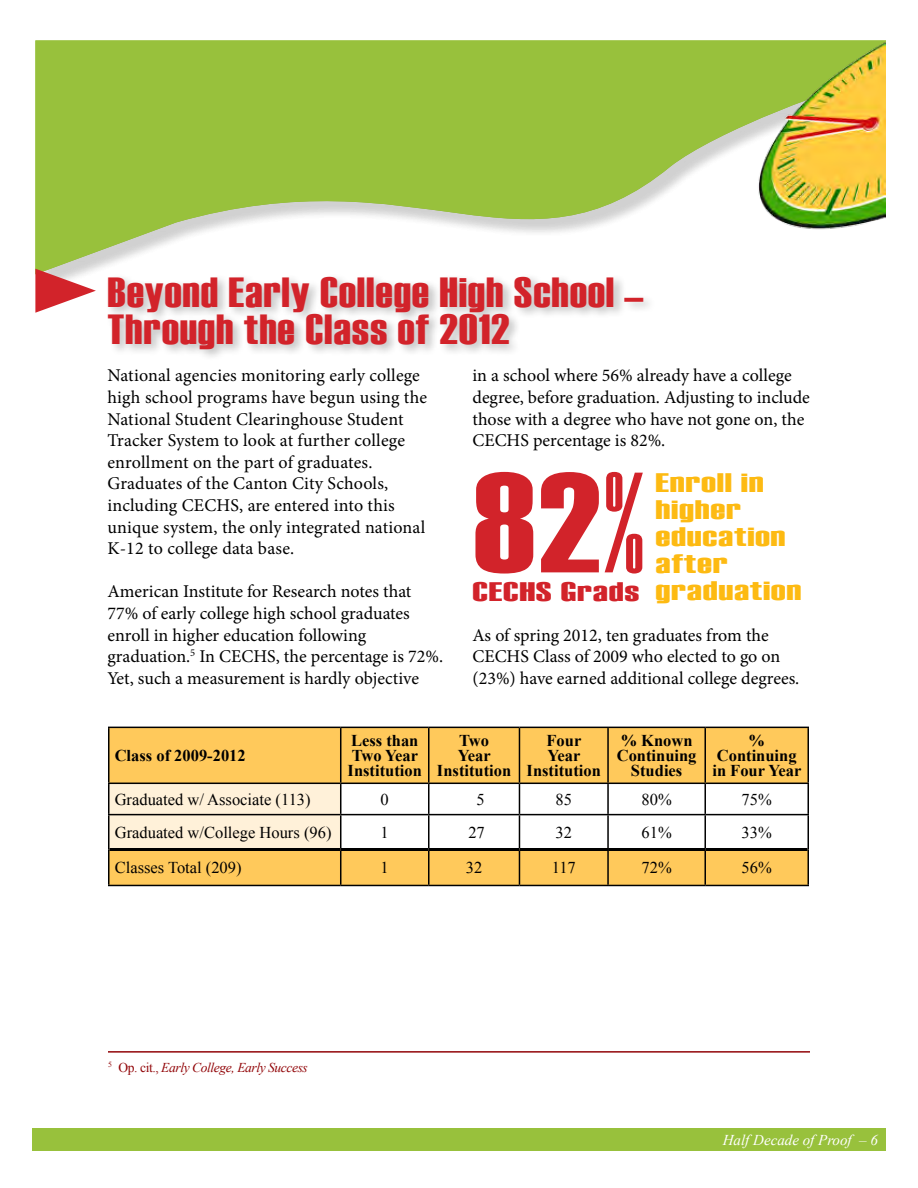
<style>
.page{position:relative;width:918px;height:1188px;background:#fff}
.page>*{position:absolute;margin:0;border:0;box-sizing:border-box;transform-origin:0 0}
.t1{font:142.5px "Haettenschweiler";color:#d2232a;scale:1.16 1}
.t2{font:42px/37.5px "Haettenschweiler";letter-spacing:.02em;color:#d2232a;scale:1.15 1}
.t3{font:26.7px/27px "Haettenschweiler";letter-spacing:.02em;color:#fdba12;scale:1.56 1}
.t4{font:26.7px "Haettenschweiler";letter-spacing:.02em;color:#d2232a;scale:1.56 1}
.t5{font:18px/21.6px "Minion Pro";color:#000}
.t6{font:700 16.5px/15px "Times New Roman";color:#000;text-align:center}
.t7{font:16.5px "Times New Roman";color:#000}
.t8{font:italic 15px "Times New Roman";color:#fff}
.t9{font:italic 13.5px "Times New Roman";letter-spacing:-.03em;color:#920609}
.s1{font-style:normal}
</style>
<div class="page">
<div style="left:32px;top:1129px;width:854px;height:22px;background:#98c13c"></div>
<svg style="left:35px;top:40px;width:851px;height:230px;fill:#98c13c"></svg>
<img style="left:746px;top:42px;width:140px;height:192px">
<div style="left:105px;top:273px;width:551px;height:88px;background:#000;opacity:.25"></div>
<svg style="left:110px;top:728px;width:698px;height:157px;fill:#ffc95b"></svg>
<div style="left:110px;top:784px;width:230px;height:64px;background:#fff1d9"></div>
<hr style="left:341px;top:727px;width:88px;height:1px;background:#000">
<hr style="left:340px;top:728px;width:1px;height:55px;background:#000">
<hr style="left:429px;top:727px;width:90px;height:1px;background:#000">
<hr style="left:428px;top:728px;width:2px;height:55px;background:#000">
<hr style="left:519px;top:727px;width:89px;height:1px;background:#000">
<hr style="left:519px;top:728px;width:1px;height:55px;background:#000">
<hr style="left:608px;top:727px;width:97px;height:1px;background:#000">
<hr style="left:607px;top:728px;width:2px;height:55px;background:#000">
<hr style="left:705px;top:727px;width:104px;height:1px;background:#000">
<hr style="left:704px;top:728px;width:2px;height:55px;background:#000">
<hr style="left:808px;top:728px;width:1px;height:55px;background:#000">
<hr style="left:108px;top:783px;width:233px;height:1px;background:#000">
<hr style="left:108px;top:784px;width:2px;height:30px;background:#000">
<hr style="left:341px;top:783px;width:88px;height:1px;background:#000">
<hr style="left:340px;top:784px;width:1px;height:30px;background:#000">
<hr style="left:429px;top:783px;width:90px;height:1px;background:#000">
<hr style="left:428px;top:784px;width:2px;height:30px;background:#000">
<hr style="left:519px;top:783px;width:89px;height:1px;background:#000">
<hr style="left:519px;top:784px;width:1px;height:30px;background:#000">
<hr style="left:608px;top:783px;width:97px;height:1px;background:#000">
<hr style="left:607px;top:784px;width:2px;height:30px;background:#000">
<hr style="left:705px;top:783px;width:104px;height:1px;background:#000">
<hr style="left:704px;top:784px;width:2px;height:30px;background:#000">
<hr style="left:808px;top:784px;width:1px;height:30px;background:#000">
<hr style="left:108px;top:814px;width:233px;height:1px;background:#000">
<hr style="left:108px;top:815px;width:2px;height:34px;background:#000">
<hr style="left:341px;top:814px;width:88px;height:1px;background:#000">
<hr style="left:340px;top:815px;width:1px;height:33px;background:#000">
<hr style="left:429px;top:814px;width:90px;height:1px;background:#000">
<hr style="left:428px;top:815px;width:2px;height:33px;background:#000">
<hr style="left:519px;top:814px;width:89px;height:1px;background:#000">
<hr style="left:519px;top:815px;width:1px;height:33px;background:#000">
<hr style="left:608px;top:814px;width:97px;height:1px;background:#000">
<hr style="left:607px;top:815px;width:2px;height:33px;background:#000">
<hr style="left:705px;top:814px;width:104px;height:1px;background:#000">
<hr style="left:704px;top:815px;width:2px;height:33px;background:#000">
<hr style="left:808px;top:815px;width:1px;height:34px;background:#000">
<hr style="left:108px;top:849px;width:2px;height:36px;background:#000">
<hr style="left:340px;top:851px;width:1px;height:34px;background:#000">
<hr style="left:428px;top:851px;width:2px;height:34px;background:#000">
<hr style="left:519px;top:851px;width:1px;height:34px;background:#000">
<hr style="left:607px;top:851px;width:2px;height:34px;background:#000">
<hr style="left:704px;top:851px;width:2px;height:34px;background:#000">
<hr style="left:808px;top:849px;width:1px;height:36px;background:#000">
<hr style="left:108px;top:885px;width:233px;height:1px;background:#000">
<hr style="left:341px;top:885px;width:88px;height:1px;background:#000">
<hr style="left:429px;top:885px;width:90px;height:1px;background:#000">
<hr style="left:519px;top:885px;width:89px;height:1px;background:#000">
<hr style="left:608px;top:885px;width:97px;height:1px;background:#000">
<hr style="left:705px;top:885px;width:104px;height:1px;background:#000">
<hr style="left:110px;top:848px;width:231px;height:3px;background:#000">
<hr style="left:341px;top:848px;width:88px;height:3px;background:#000">
<hr style="left:429px;top:848px;width:90px;height:3px;background:#000">
<hr style="left:519px;top:848px;width:89px;height:3px;background:#000">
<hr style="left:608px;top:848px;width:97px;height:3px;background:#000">
<hr style="left:705px;top:848px;width:103px;height:3px;background:#000">
<hr style="left:108px;top:727px;width:233px;height:1px;background:#000">
<hr style="left:108px;top:728px;width:2px;height:55px;background:#000">
<svg style="left:35px;top:269px;width:61px;height:44px"></svg>
<hr style="left:108px;top:1051px;width:702px;height:2px;background:#920609">
<h2 class="t2" style="left:107px;top:271px;width:468px">Beyond Early College High School –<br>Through the Class of 2012</h2>
<p class="t5" style="left:107px;top:365px;width:321px">National agencies monitoring early college high school programs have begun using the National Student Clearinghouse Student Tracker System to look at further college enrollment on the part of graduates.<br>Graduates of the Canton City Schools, including CECHS, are entered into this unique system, the only integrated national K-12 to college data base.</p>
<p class="t5" style="left:107px;top:581px;width:337px">American Institute for Research notes that 77% of early college high school graduates enroll in higher education following graduation.<sup>5</sup> In CECHS, the percentage is 72%.<br>Yet, such a measurement is hardly objective</p>
<p class="t5" style="left:473px;top:365px;width:339px">in a school where 56% already have a college degree, before graduation. Adjusting to include those with a degree who have not gone on, the CECHS percentage is 82%.</p>
<h1 class="t1" style="left:472px;top:441px;width:150px">82%</h1>
<h3 class="t4" style="left:472px;top:577px;width:108px">CECHS Grads</h3>
<h3 class="t3" style="left:656px;top:468px;width:95px">Enroll in higher education after graduation</h3>
<p class="t5" style="left:473px;top:624px;width:328px">As of spring 2012, ten graduates from the<br>CECHS Class of 2009 who elected to go on (23%) have earned additional college degrees.</p>
<p class="t6" style="left:115px;top:748px;width:133px">Class of 2009-2012</p>
<p class="t6" style="left:348px;top:733px;width:76px;text-align:left">Less than<br>Two Year<br>Institution</p>
<p class="t6" style="left:437px;top:733px;width:76px">Two<br>Year<br>Institution</p>
<p class="t6" style="left:527px;top:733px;width:76px">Four<br>Year<br>Institution</p>
<p class="t6" style="left:617px;top:733px;width:81px">% Known<br>Continuing<br>Studies</p>
<p class="t6" style="left:712px;top:733px;width:90px">%<br>Continuing in Four Year</p>
<p class="t7" style="left:115px;top:790px;width:197px">Graduated w/ Associate (113)</p>
<p class="t7" style="left:381px;top:790px;width:10px">0</p>
<p class="t7" style="left:477px;top:790px;width:10px">5</p>
<p class="t7" style="left:556px;top:790px;width:18px">85</p>
<p class="t7" style="left:642px;top:790px;width:32px">80%</p>
<p class="t7" style="left:742px;top:790px;width:32px">75%</p>
<p class="t7" style="left:115px;top:823px;width:218px">Graduated w/College Hours (96)</p>
<p class="t7" style="left:381px;top:823px;width:10px">1</p>
<p class="t7" style="left:468px;top:823px;width:18px">27</p>
<p class="t7" style="left:556px;top:823px;width:18px">32</p>
<p class="t7" style="left:642px;top:823px;width:32px">61%</p>
<p class="t7" style="left:742px;top:823px;width:32px">33%</p>
<p class="t7" style="left:115px;top:858px;width:128px">Classes Total (209)</p>
<p class="t7" style="left:381px;top:858px;width:10px">1</p>
<p class="t7" style="left:466px;top:858px;width:18px">32</p>
<p class="t7" style="left:552px;top:858px;width:26px">117</p>
<p class="t7" style="left:642px;top:858px;width:32px">72%</p>
<p class="t7" style="left:742px;top:858px;width:32px">56%</p>
<p class="t9" style="left:108px;top:1059px;width:201px"><sup>5</sup> <span class="s1">Op. cit.,</span> Early College, Early Success</p>
<p class="t8" style="left:723px;top:1131px;width:157px">Half Decade of Proof – 6</p>
</div>
